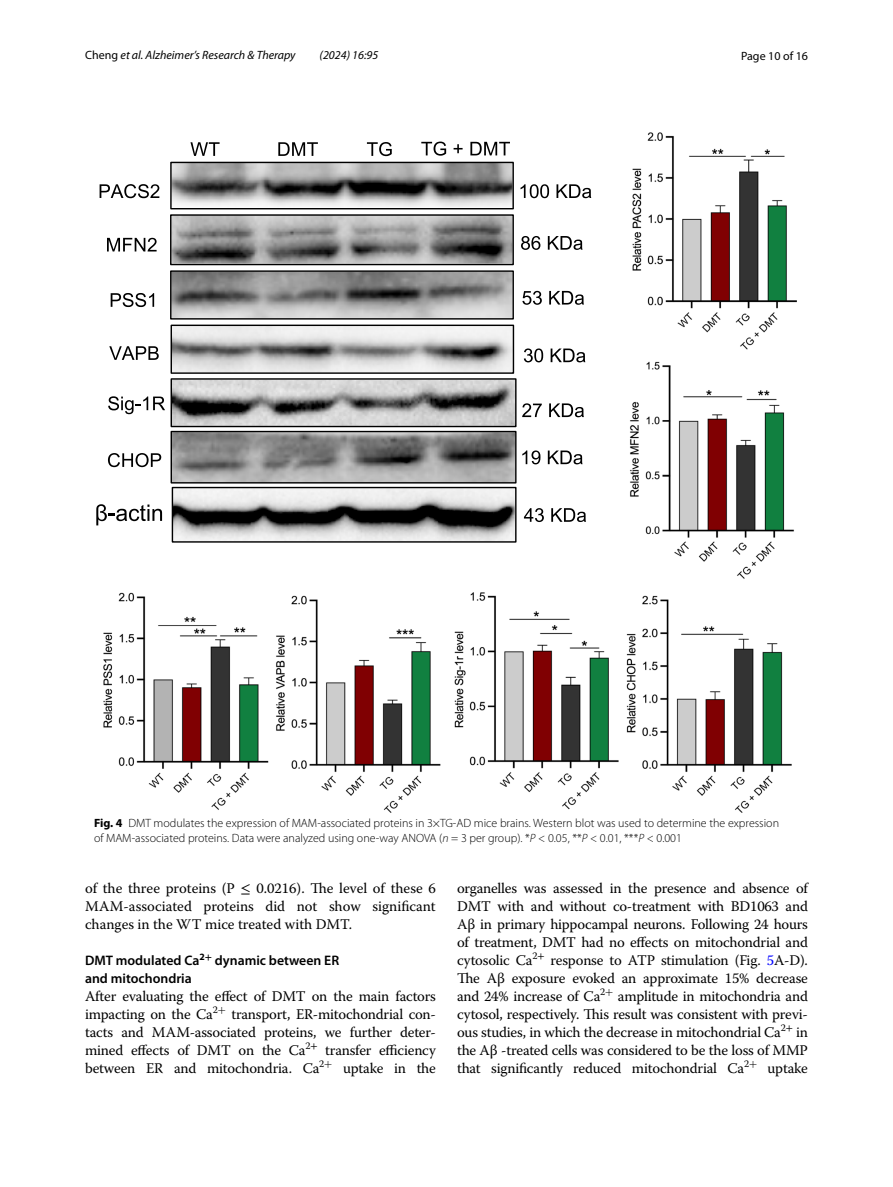
<style>
.page{position:relative;width:893px;height:1187px;background:#fff}
.page>*{position:absolute;margin:0;border:0;box-sizing:border-box;transform-origin:0 0}
.t1{font:14.7px/18px "Warnock Pro";letter-spacing:-.01em;color:#000;text-align:justify}
.t2{font:600 13.8px/18px "Myriad Pro";color:#000}
.t3{font:300 12px/15px "Myriad Pro";color:#000}
.t4{font:italic 12px "Myriad Pro";color:#000}
.t5{font:12px "Myriad Pro";color:#000}
.s1{font-style:normal}
.s2{font-weight:700}
.s3{font-style:italic}
.s4{font-family:"STIX"}
.s5{color:#00f}
</style>
<div class="page">
<img style="left:103px;top:133px;width:694px;height:679px">
<svg style="left:169px;top:270px;width:348px;height:273px;background:#a0a0a0"></svg>
<svg style="left:100px;top:184px;width:59px;height:14px"></svg>
<svg style="left:111px;top:293px;width:43px;height:14px"></svg>
<svg style="left:107px;top:238px;width:50px;height:13px"></svg>
<svg style="left:108px;top:396px;width:57px;height:18px"></svg>
<svg style="left:109px;top:346px;width:50px;height:14px"></svg>
<svg style="left:108px;top:453px;width:53px;height:14px"></svg>
<svg style="left:96px;top:504px;width:66px;height:21px"></svg>
<svg style="left:522px;top:291px;width:20px;height:14px"></svg>
<svg style="left:549px;top:291px;width:35px;height:14px"></svg>
<svg style="left:524px;top:348px;width:19px;height:14px"></svg>
<svg style="left:551px;top:348px;width:34px;height:14px"></svg>
<svg style="left:522px;top:403px;width:20px;height:14px"></svg>
<svg style="left:549px;top:403px;width:35px;height:14px"></svg>
<svg style="left:522px;top:450px;width:18px;height:14px"></svg>
<svg style="left:548px;top:450px;width:35px;height:14px"></svg>
<svg style="left:524px;top:508px;width:20px;height:14px"></svg>
<svg style="left:551px;top:508px;width:35px;height:14px"></svg>
<svg style="left:169px;top:141px;width:422px;height:125px"></svg>
<p class="t4" style="left:85px;top:48px;width:212px"><span class="s1">Cheng</span> et al. Alzheimer’s Research &amp; Therapy</p>
<p class="t4" style="left:320px;top:48px;width:60px">(2024) 16:95</p>
<p class="t5" style="left:741px;top:48px;width:68px">Page 10 of 16</p>
<p class="t3" style="left:94px;top:815px;width:686px"><span class="s2">Fig. 4</span> DMT modulates the expression of MAM-associated proteins in 3×TG-AD mice brains. Western blot was used to determine the expression of MAM-associated proteins. Data were analyzed using one-way ANOVA (<span class="s3">n</span> = 3 per group). *<span class="s3">P</span> &lt; 0.05, **<span class="s3">P</span> &lt; 0.01, ***<span class="s3">P</span> &lt; 0.001</p>
<p class="t1" style="left:85px;top:878px;width:352px">of the three proteins (P <span class="s4">≤</span> 0.0216). The level of these 6<br>MAM-associated proteins did not show significant changes in the WT mice treated with DMT.</p>
<p class="t2" style="left:85px;top:950px;width:256px">DMT modulated Ca<sup>2</sup><sup>+</sup> dynamic between ER and mitochondria</p>
<p class="t1" style="left:85px;top:986px;width:352px">After evaluating the effect of DMT on the main factors impacting on the Ca<sup>2</sup><sup>+</sup> transport, ER-mitochondrial con&shy;tacts and MAM-associated proteins, we further deter&shy;mined effects of DMT on the Ca<sup>2</sup><sup>+</sup> transfer efficiency between ER and mitochondria. Ca<sup>2</sup><sup>+</sup> uptake in the</p>
<p class="t1" style="left:457px;top:878px;width:352px">organelles was assessed in the presence and absence of DMT with and without co-treatment with BD1063 and Aβ in primary hippocampal neurons. Following 24 hours of treatment, DMT had no effects on mitochondrial and cytosolic Ca<sup>2</sup><sup>+</sup> response to ATP stimulation (Fig. <span class="s5">5</span>A-D).<br>The Aβ exposure evoked an approximate 15% decrease and 24% increase of Ca<sup>2</sup><sup>+</sup> amplitude in mitochondria and cytosol, respectively. This result was consistent with previ&shy;ous studies, in which the decrease in mitochondrial Ca<sup>2</sup><sup>+</sup> in the Aβ -treated cells was considered to be the loss of MMP that significantly reduced mitochondrial Ca<sup>2</sup><sup>+</sup> uptake</p>
</div>
